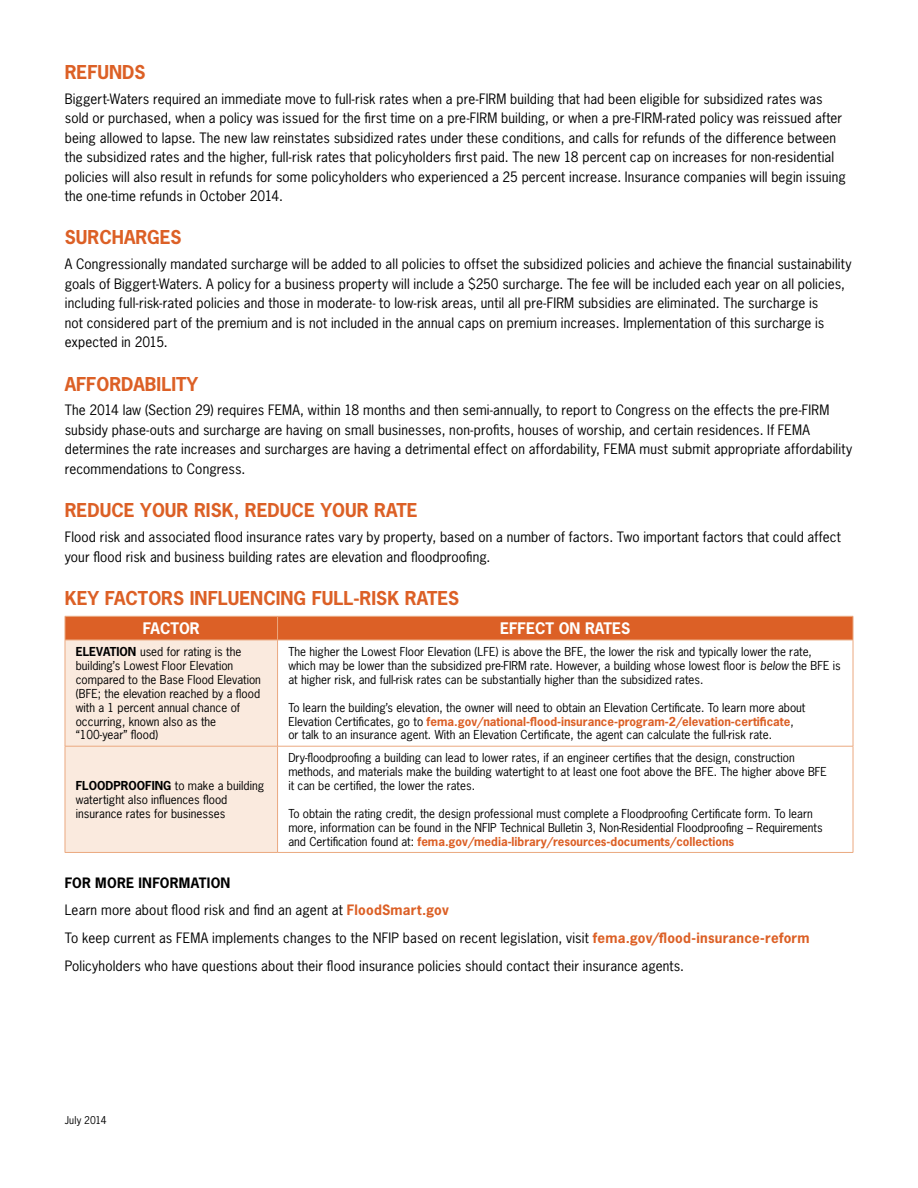
<style>
.page{position:relative;width:918px;height:1188px;background:#fff}
.page>*{position:absolute;margin:0;border:0;box-sizing:border-box;transform-origin:0 0}
.t1{font:700 18px "News Gothic Std";color:#dc6026}
.t2{font:700 15px "News Gothic Std";color:#fff}
.text{font:13.5px/19.5px "News Gothic Std";letter-spacing:.01em;color:#000}
.text-2{font:700 13.5px "News Gothic Std";letter-spacing:.02em;color:#000}
.text__table{font:11.7px/14px "News Gothic Std";color:#000}
.text-3{font:10.2px "News Gothic Std";letter-spacing:.015em;color:#000}
.s1{font-weight:700}
.s2{font-style:italic}
.s3{font-weight:700;color:#dc6026}
</style>
<div class="page">
<div style="left:65px;top:640px;width:213px;height:106px;background:#faeade"></div>
<div style="left:65px;top:746px;width:213px;height:106px;background:#faeade"></div>
<svg style="left:65px;top:616px;width:789px;height:24px;background:#dc642c"></svg>
<hr style="left:65px;top:640px;width:213px;height:1px;background:#eba980">
<hr style="left:65px;top:640px;width:1px;height:106px;background:#eba980">
<hr style="left:278px;top:640px;width:575px;height:1px;background:#eba980">
<hr style="left:277px;top:640px;width:1px;height:106px;background:#eba980">
<hr style="left:853px;top:640px;width:1px;height:106px;background:#eba980">
<hr style="left:65px;top:746px;width:213px;height:1px;background:#eba980">
<hr style="left:65px;top:746px;width:1px;height:106px;background:#eba980">
<hr style="left:278px;top:746px;width:575px;height:1px;background:#eba980">
<hr style="left:277px;top:746px;width:1px;height:106px;background:#eba980">
<hr style="left:853px;top:746px;width:1px;height:106px;background:#eba980">
<hr style="left:65px;top:852px;width:213px;height:1px;background:#eba980">
<hr style="left:278px;top:852px;width:575px;height:1px;background:#eba980">
<h2 class="t1" style="left:65px;top:60px;width:82px">REFUNDS</h2>
<p class="text" style="left:65px;top:89px;width:783px">Biggert-Waters required an immediate move to full-risk rates when a pre-FIRM building that had been eligible for subsidized rates was sold or purchased, when a policy was issued for the first time on a pre-FIRM building, or when a pre-FIRM-rated policy was reissued after being allowed to lapse. The new law reinstates subsidized rates under these conditions, and calls for refunds of the difference between the subsidized rates and the higher, full-risk rates that policyholders first paid. The new 18 percent cap on increases for non-residential policies will also result in refunds for some policyholders who experienced a 25 percent increase. Insurance companies will begin issuing the one-time refunds in October 2014.</p>
<h2 class="t1" style="left:65px;top:226px;width:118px">SURCHARGES</h2>
<p class="text" style="left:65px;top:254px;width:788px">A Congressionally mandated surcharge will be added to all policies to offset the subsidized policies and achieve the financial sustainability goals of Biggert-Waters. A policy for a business property will include a $250 surcharge. The fee will be included each year on all policies, including full-risk-rated policies and those in moderate- to low-risk areas, until all pre-FIRM subsidies are eliminated. The surcharge is<br>not considered part of the premium and is not included in the annual caps on premium increases. Implementation of this surcharge is expected in 2015.</p>
<h2 class="t1" style="left:65px;top:372px;width:135px">AFFORDABILITY</h2>
<p class="text" style="left:65px;top:400px;width:789px">The 2014 law (Section 29) requires FEMA, within 18 months and then semi-annually, to report to Congress on the effects the pre-FIRM subsidy phase-outs and surcharge are having on small businesses, non-profits, houses of worship, and certain residences. If FEMA determines the rate increases and surcharges are having a detrimental effect on affordability, FEMA must submit appropriate affordability recommendations to Congress.</p>
<h2 class="t1" style="left:65px;top:498px;width:354px">REDUCE YOUR RISK, REDUCE YOUR RATE</h2>
<p class="text" style="left:65px;top:527px;width:778px">Flood risk and associated flood insurance rates vary by property, based on a number of factors. Two important factors that could affect your flood risk and business building rates are elevation and floodproofing.</p>
<h2 class="t1" style="left:65px;top:586px;width:396px">KEY FACTORS INFLUENCING FULL-RISK RATES</h2>
<p class="t2" style="left:143px;top:618px;width:58px">FACTOR</p>
<p class="t2" style="left:500px;top:618px;width:132px">EFFECT ON RATES</p>
<p class="text__table" style="left:76px;top:644px;width:187px"><span class="s1">ELEVATION</span> used for rating is the building’s Lowest Floor Elevation compared to the Base Flood Elevation (BFE; the elevation reached by a flood with a 1 percent annual chance of occurring, known also as the “100-year” flood)</p>
<p class="text__table" style="left:288px;top:644px;width:554px">The higher the Lowest Floor Elevation (LFE) is above the BFE, the lower the risk and typically lower the rate, which may be lower than the subsidized pre-FIRM rate. However, a building whose lowest floor is <span class="s2">below</span> the BFE is at higher risk, and full-risk rates can be substantially higher than the subsidized rates.</p>
<p class="text__table" style="left:288px;top:700px;width:519px">To learn the building’s elevation, the owner will need to obtain an Elevation Certificate. To learn more about<br>Elevation Certificates, go to <span class="s3">fema.gov/national-flood-insurance-program-2/elevation-certificate</span>, or talk to an insurance agent. With an Elevation Certificate, the agent can calculate the full-risk rate.</p>
<p class="text__table" style="left:76px;top:778px;width:190px"><span class="s1">FLOODPROOFING</span> to make a building watertight also influences flood insurance rates for businesses</p>
<p class="text__table" style="left:288px;top:751px;width:540px">Dry-floodproofing a building can lead to lower rates, if an engineer certifies that the design, construction methods, and materials make the building watertight to at least one foot above the BFE. The higher above BFE</p>
<p class="text__table" style="left:288px;top:778px;width:188px">it can be certified, the lower the rates.</p>
<p class="text__table" style="left:288px;top:806px;width:536px">To obtain the rating credit, the design professional must complete a Floodproofing Certificate form. To learn more, information can be found in the NFIP Technical Bulletin 3, Non-Residential Floodproofing – Requirements and Certification found at: <span class="s3">fema.gov/media-library/resources-documents/collections</span></p>
<p class="text-2" style="left:65px;top:874px;width:167px">FOR MORE INFORMATION</p>
<p class="text" style="left:65px;top:900px;width:385px">Learn more about flood risk and find an agent at <span class="s3">FloodSmart.gov</span></p>
<p class="text" style="left:65px;top:928px;width:746px">To keep current as FEMA implements changes to the NFIP based on recent legislation, visit <span class="s3">fema.gov/flood-insurance-reform</span></p>
<p class="text" style="left:65px;top:956px;width:621px">Policyholders who have questions about their flood insurance policies should contact their insurance agents.</p>
<p class="text-3" style="left:65px;top:1114px;width:43px">July 2014</p>
</div>
